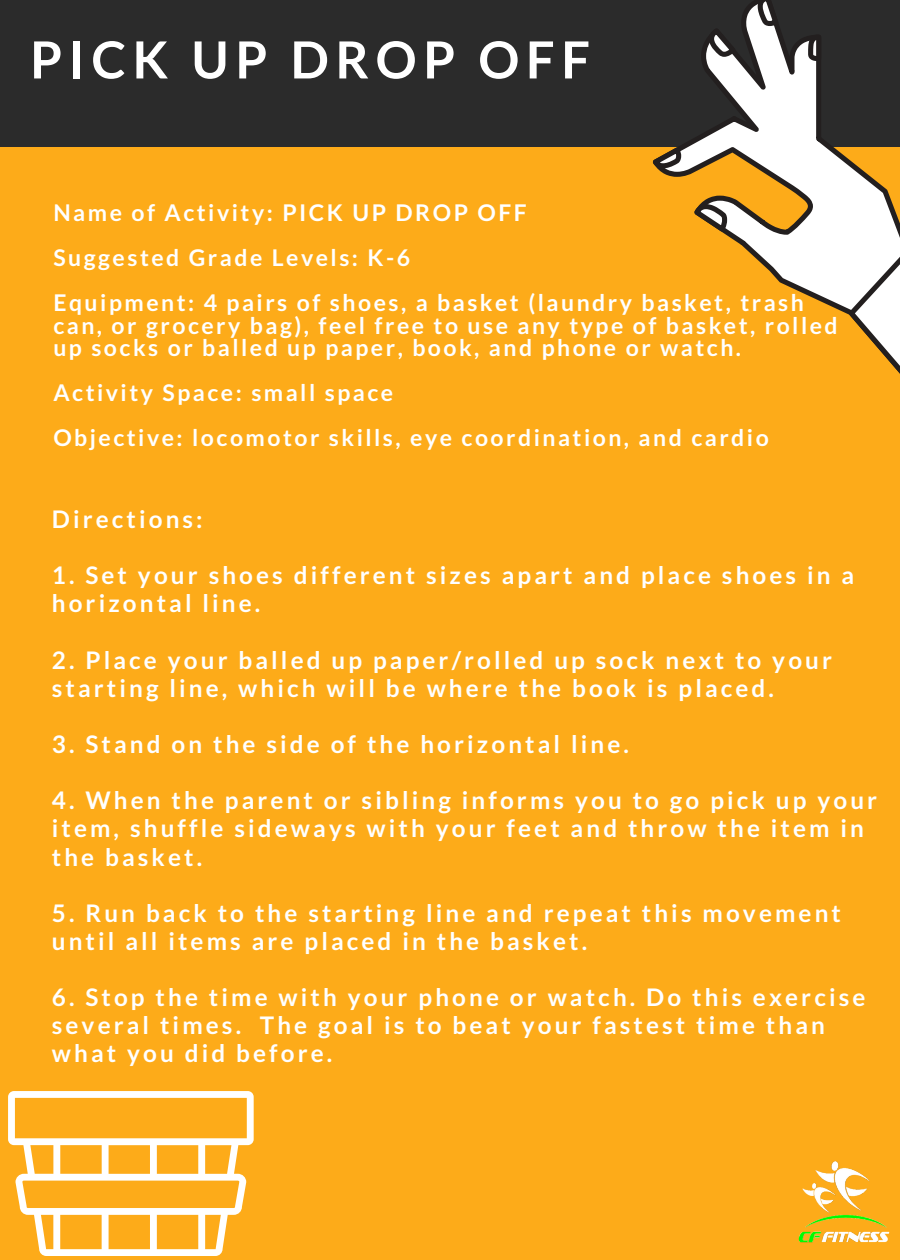
<style>
.page{position:relative;width:900px;height:1260px;background:#fdab19}
.page>*{position:absolute;margin:0;border:0;box-sizing:border-box;transform-origin:0 0}
.t1{font:700 51.25px "Lato";letter-spacing:.13em;color:#fff}
.t2{font:700 24.25px/28px "Lato";letter-spacing:.13em;color:#fff}
.t3{font:700 23px/45px "Lato";letter-spacing:.11em;color:#fff}
</style>
<div class="page">
<div style="left:0;top:0;width:900px;height:146px;background:#2b2b2b"></div>
<img style="left:798px;top:1161px;width:92px;height:82px">
<svg style="left:653px;top:2px;width:247px;height:313px"></svg>
<svg style="left:653px;top:147px;width:28px;height:24px"></svg>
<svg style="left:808px;top:35px;width:13px;height:26px"></svg>
<svg style="left:753px;top:0;width:26px;height:26px"></svg>
<svg style="left:703px;top:28px;width:33px;height:29px"></svg>
<svg style="left:694px;top:198px;width:33px;height:34px"></svg>
<svg style="left:849px;top:249px;width:51px;height:125px"></svg>
<svg style="left:8px;top:1091px;width:246px;height:165px"></svg>
<h1 class="t1" style="left:30px;top:28px;width:561px">PICK UP DROP OFF</h1>
<p class="t3" style="left:53px;top:190px;width:752px">Name of Activity: PICK UP DROP OFF<br>Suggested Grade Levels: K-6<br>Equipment: 4 pairs of shoes, a basket (laundry basket, trash</p>
<p class="t3" style="left:53px;top:313px;width:786px;line-height:22.5px">can, or grocery bag), feel free to use any type of basket, rolled up socks or balled up paper, book, and phone or watch.</p>
<p class="t3" style="left:53px;top:370px;width:717px">Activity Space: small space<br>Objective: locomotor skills, eye coordination, and cardio</p>
<p class="t2" style="left:52px;top:505px;width:152px">Directions:</p>
<p class="t2" style="left:52px;top:561px;width:804px">1. Set your shoes different sizes apart and place shoes in a horizontal line.</p>
<p class="t2" style="left:52px;top:645px;width:782px">2. Place your balled up paper/rolled up sock next to your starting line, which will be where the book is placed.</p>
<p class="t2" style="left:52px;top:730px;width:579px">3. Stand on the side of the horizontal line.</p>
<p class="t2" style="left:52px;top:786px;width:827px">4. When the parent or sibling informs you to go pick up your item, shuffle sideways with your feet and throw the item in the basket.</p>
<p class="t2" style="left:52px;top:898px;width:791px">5. Run back to the starting line and repeat this movement until all items are placed in the basket.</p>
<p class="t2" style="left:52px;top:983px;width:815px">6. Stop the time with your phone or watch. Do this exercise several times. The goal is to beat your fastest time than what you did before.</p>
</div>
